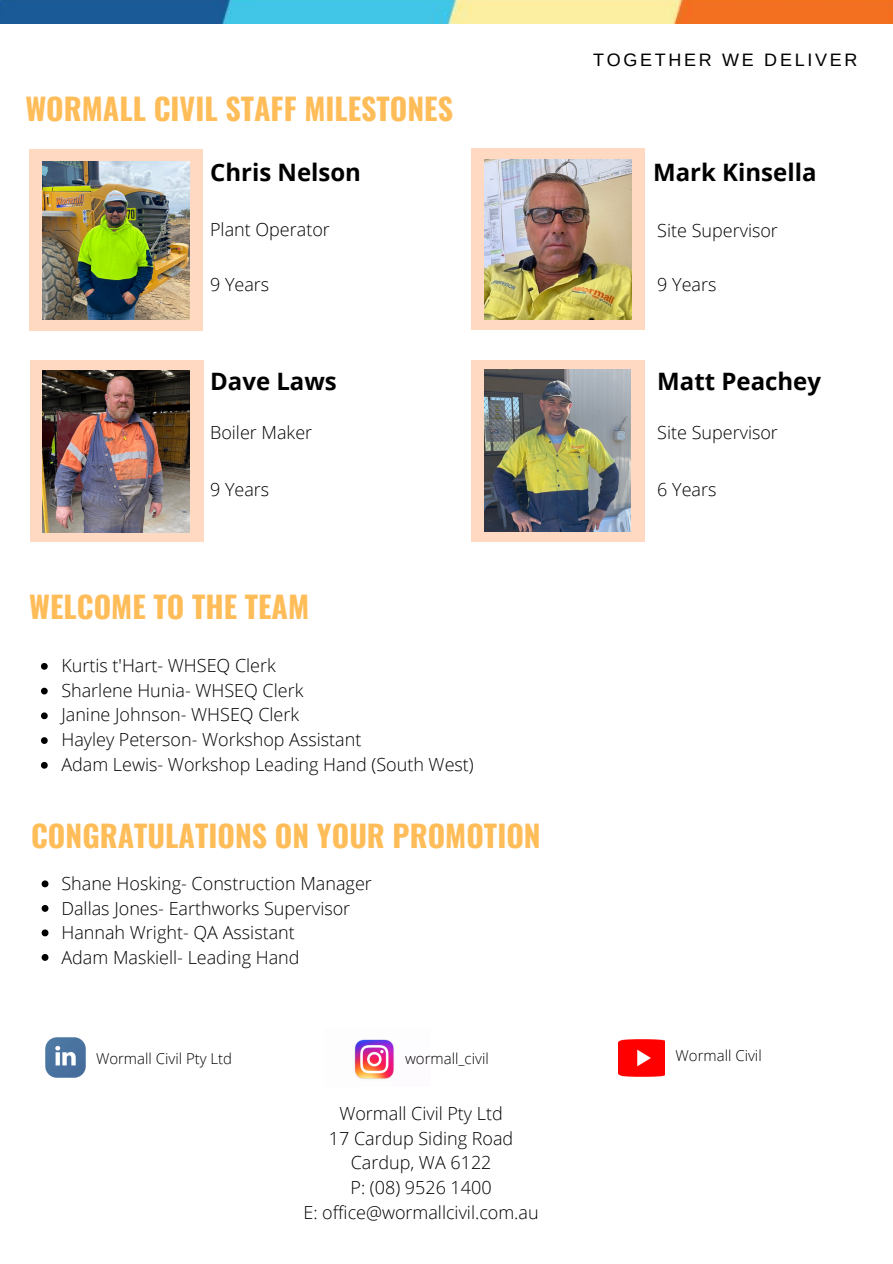
<style>
.page{position:relative;width:893px;height:1264px;background:#fff}
.page>*{position:absolute;margin:0;border:0;box-sizing:border-box;transform-origin:0 0}
.t1{font:700 30px "Oswald";color:#ffbd59}
.t2{font:700 24px "Open Sans";color:#000}
.t3{font:300 18px/24.8px "Open Sans";color:#000}
.t4{font:18px "Arimo";letter-spacing:.15em;color:#000}
.t5{font:300 15px "Open Sans";color:#000}
</style>
<div class="page">
<img style="left:0;top:0;width:892px;height:23px">
<svg style="left:29px;top:149px;width:173px;height:181px;background:#f6d3bd"></svg>
<svg style="left:471px;top:149px;width:173px;height:181px;background:#fad6bd"></svg>
<svg style="left:31px;top:360px;width:173px;height:181px;background:#f2ceb7"></svg>
<img style="left:354px;top:1039px;width:40px;height:41px">
<img style="left:45px;top:1037px;width:41px;height:41px">
<img style="left:618px;top:1039px;width:46px;height:37px">
<div style="left:471px;top:360px;width:173px;height:181px;background:#ffd9c1"></div>
<img style="left:485px;top:160px;width:146px;height:159px">
<img style="left:43px;top:162px;width:146px;height:157px">
<img style="left:43px;top:371px;width:146px;height:161px">
<img style="left:484px;top:370px;width:146px;height:162px">
<svg style="left:41px;top:663px;width:7px;height:6px"></svg>
<svg style="left:41px;top:687px;width:7px;height:7px"></svg>
<svg style="left:41px;top:712px;width:7px;height:7px"></svg>
<svg style="left:41px;top:737px;width:7px;height:7px"></svg>
<svg style="left:41px;top:762px;width:7px;height:6px"></svg>
<svg style="left:42px;top:880px;width:6px;height:7px"></svg>
<svg style="left:42px;top:905px;width:6px;height:6px"></svg>
<svg style="left:42px;top:929px;width:6px;height:7px"></svg>
<svg style="left:42px;top:954px;width:6px;height:6px"></svg>
<h1 class="t1" style="left:25px;top:85px;width:429px">WORMALL CIVIL STAFF MILESTONES</h1>
<h2 class="t2" style="left:210px;top:155px;width:152px">Chris Nelson</h2>
<p class="t3" style="left:210px;top:217px;width:121px">Plant Operator</p>
<p class="t3" style="left:210px;top:271px;width:61px">9 Years</p>
<h2 class="t2" style="left:210px;top:365px;width:128px">Dave Laws</h2>
<p class="t3" style="left:210px;top:419px;width:104px">Boiler Maker</p>
<p class="t3" style="left:210px;top:476px;width:61px">9 Years</p>
<h1 class="t1" style="left:29px;top:583px;width:281px">WELCOME TO THE TEAM</h1>
<p class="t3" style="left:61px;top:652px;width:414px">Kurtis t'Hart- WHSEQ Clerk<br>Sharlene Hunia- WHSEQ Clerk<br>Janine Johnson- WHSEQ Clerk<br>Hayley Peterson- Workshop Assistant<br>Adam Lewis- Workshop Leading Hand (South West)</p>
<h1 class="t1" style="left:31px;top:812px;width:511px">CONGRATULATIONS ON YOUR PROMOTION</h1>
<p class="t3" style="left:61px;top:871px;width:312px">Shane Hosking- Construction Manager Dallas Jones- Earthworks Supervisor Hannah Wright- QA Assistant<br>Adam Maskiell- Leading Hand</p>
<p class="t4" style="left:593px;top:49px;width:266px">TOGETHER WE DELIVER</p>
<h2 class="t2" style="left:653px;top:155px;width:165px">Mark Kinsella</h2>
<p class="t3" style="left:657px;top:217px;width:122px">Site Supervisor</p>
<p class="t3" style="left:657px;top:271px;width:61px">9 Years</p>
<h2 class="t2" style="left:657px;top:365px;width:165px">Matt Peachey</h2>
<p class="t3" style="left:657px;top:419px;width:122px">Site Supervisor</p>
<p class="t3" style="left:657px;top:476px;width:61px">6 Years</p>
<p class="t5" style="left:96px;top:1047px;width:138px">Wormall Civil Pty Ltd</p>
<p class="t5" style="left:405px;top:1047px;width:85px">wormall_civil</p>
<p class="t5" style="left:675px;top:1045px;width:88px">Wormall Civil</p>
<p class="t3" style="left:303px;top:1100px;width:237px;text-align:center">Wormall Civil Pty Ltd<br>17 Cardup Siding Road<br>Cardup, WA 6122<br>P: (08) 9526 1400<br>E: office@wormallcivil.com.au</p>
</div>
